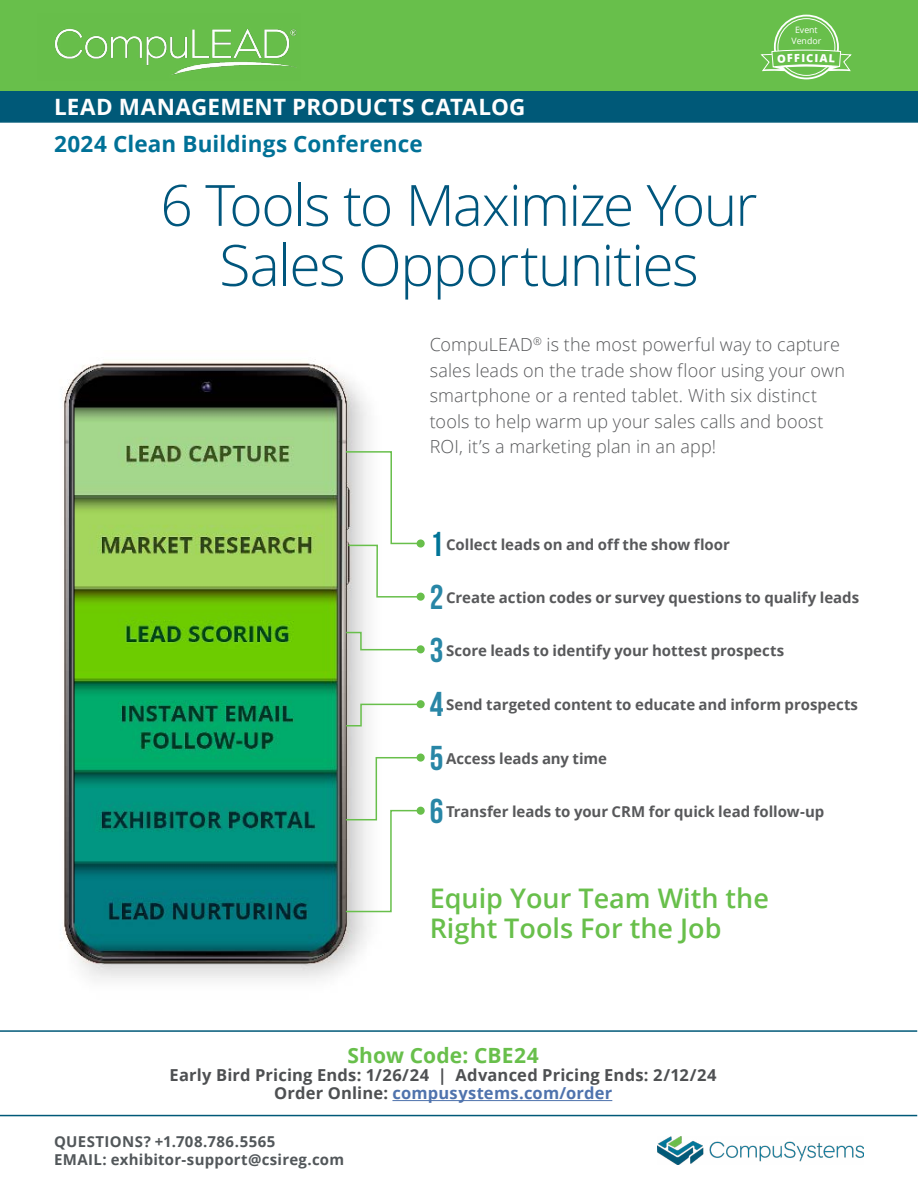
<style>
.page{position:relative;width:918px;height:1188px;background:#fff}
.page>*{position:absolute;margin:0;border:0;box-sizing:border-box;transform-origin:0 0}
.t1{font:300 57px/60px "Open Sans";letter-spacing:-.03em;color:#00567d;text-align:center}
.t2{font:34.5px "Bebas Neue";color:#2886a6}
.t3{font:34.5px "Bebas Neue";color:#007497}
.t4{font:600 27px/30px "Open Sans";color:#68bf4b}
.t5{font:700 22.5px "Open Sans";letter-spacing:.01em;color:#fefefe}
.t6{font:700 22.5px "Open Sans";letter-spacing:.005em;color:#007197}
.t7{font:700 21px "Open Sans";letter-spacing:.01em;color:#68bf4b}
.t8{font:300 18px/25.5px "Open Sans";letter-spacing:.005em;color:#58595b}
.t9{font:700 16.5px/18px "Open Sans";letter-spacing:.015em;color:#4e5052;text-align:center}
.t10{font:700 15px "Open Sans";color:#58595b}
.t11{font:700 15px/18px "Open Sans";letter-spacing:.02em;color:#52575a}
.t12{font:800 11.1px "Open Sans";color:#fff}
.t13{font:8.7px/11.1px "Open Sans";color:#fff;text-align:center}
.s1{color:#4f73ad}
</style>
<div class="page">
<div style="left:0;top:91px;width:918px;height:32px;background:#005978;border:2px solid #005978"></div>
<div style="left:0;top:0;width:918px;height:91px;background:#68bf4b"></div>
<img style="left:54px;top:28px;width:243px;height:47px">
<img style="left:657px;top:1137px;width:207px;height:28px">
<hr style="left:0;top:1115px;width:917px;height:1px;background:#005978">
<hr style="left:0;top:1030px;width:917px;height:2px;background:#005978">
<hr style="left:392px;top:1100px;width:220px;height:1px;background:#4f73ad">
<img style="left:61px;top:361px;width:308px;height:619px">
<svg style="left:344px;top:450px;width:78px;height:148px"></svg>
<svg style="left:345px;top:631px;width:74px;height:20px"></svg>
<svg style="left:345px;top:703px;width:80px;height:24px"></svg>
<svg style="left:344px;top:756px;width:80px;height:157px"></svg>
<div style="left:417px;top:539px;width:8px;height:9px;background:#68bf4b;border-radius:50%"></div>
<div style="left:417px;top:593px;width:8px;height:8px;background:#68bf4b;border-radius:50%"></div>
<div style="left:417px;top:645px;width:8px;height:8px;background:#68bf4b;border-radius:50%"></div>
<div style="left:417px;top:700px;width:8px;height:8px;background:#68bf4b;border-radius:50%"></div>
<div style="left:417px;top:754px;width:8px;height:8px;background:#68bf4b;border-radius:50%"></div>
<div style="left:417px;top:807px;width:8px;height:8px;background:#68bf4b;border-radius:50%"></div>
<svg style="left:761px;top:15px;width:90px;height:64px"></svg>
<h3 class="t5" style="left:54px;top:91px;width:473px">LEAD MANAGEMENT PRODUCTS CATALOG</h3>
<h3 class="t6" style="left:54px;top:128px;width:370px">2024 Clean Buildings Conference</h3>
<h1 class="t1" style="left:160px;top:174px;width:599px">6 Tools to Maximize Your<br>Sales Opportunities</h1>
<p class="t13" style="left:792px;top:24px;width:31px">Event<br>Vendor</p>
<p class="t12" style="left:806px;top:49px;width:9px">C</p>
<p class="t8" style="left:430px;top:332px;width:417px">CompuLEAD<sup>®</sup> is the most powerful way to capture sales leads on the trade show floor using your own smartphone or a rented tablet. With six distinct tools to help warm up your sales calls and boost ROI, it’s a marketing plan in an app!</p>
<h2 class="t3" style="left:430px;top:525px;width:15px">1</h2>
<p class="t10" style="left:446px;top:534px;width:285px">Collect leads on and off the show floor</p>
<h2 class="t2" style="left:430px;top:578px;width:15px">2</h2>
<p class="t10" style="left:446px;top:587px;width:415px">Create action codes or survey questions to qualify leads</p>
<h2 class="t2" style="left:430px;top:631px;width:15px">3</h2>
<p class="t10" style="left:446px;top:640px;width:340px">Score leads to identify your hottest prospects</p>
<h2 class="t2" style="left:430px;top:685px;width:15px">4</h2>
<p class="t10" style="left:446px;top:694px;width:413px">Send targeted content to educate and inform prospects</p>
<h2 class="t2" style="left:430px;top:739px;width:15px">5</h2>
<p class="t10" style="left:446px;top:748px;width:162px">Access leads any time</p>
<h2 class="t2" style="left:430px;top:792px;width:15px">6</h2>
<p class="t10" style="left:446px;top:801px;width:380px">Transfer leads to your CRM for quick lead follow-up</p>
<h3 class="t4" style="left:430px;top:883px;width:341px">Equip Your Team With the<br>Right Tools For the Job</h3>
<h3 class="t7" style="left:348px;top:1041px;width:193px">Show Code: CBE24</h3>
<p class="t9" style="left:170px;top:1066px;width:549px">Early Bird Pricing Ends: 1/26/24 | Advanced Pricing Ends: 2/12/24<br>Order Online: <span class="s1">compusystems.com/order</span></p>
<p class="t11" style="left:54px;top:1132px;width:292px">QUESTIONS? +1.708.786.5565<br>EMAIL: exhibitor-support@csireg.com</p>
</div>
